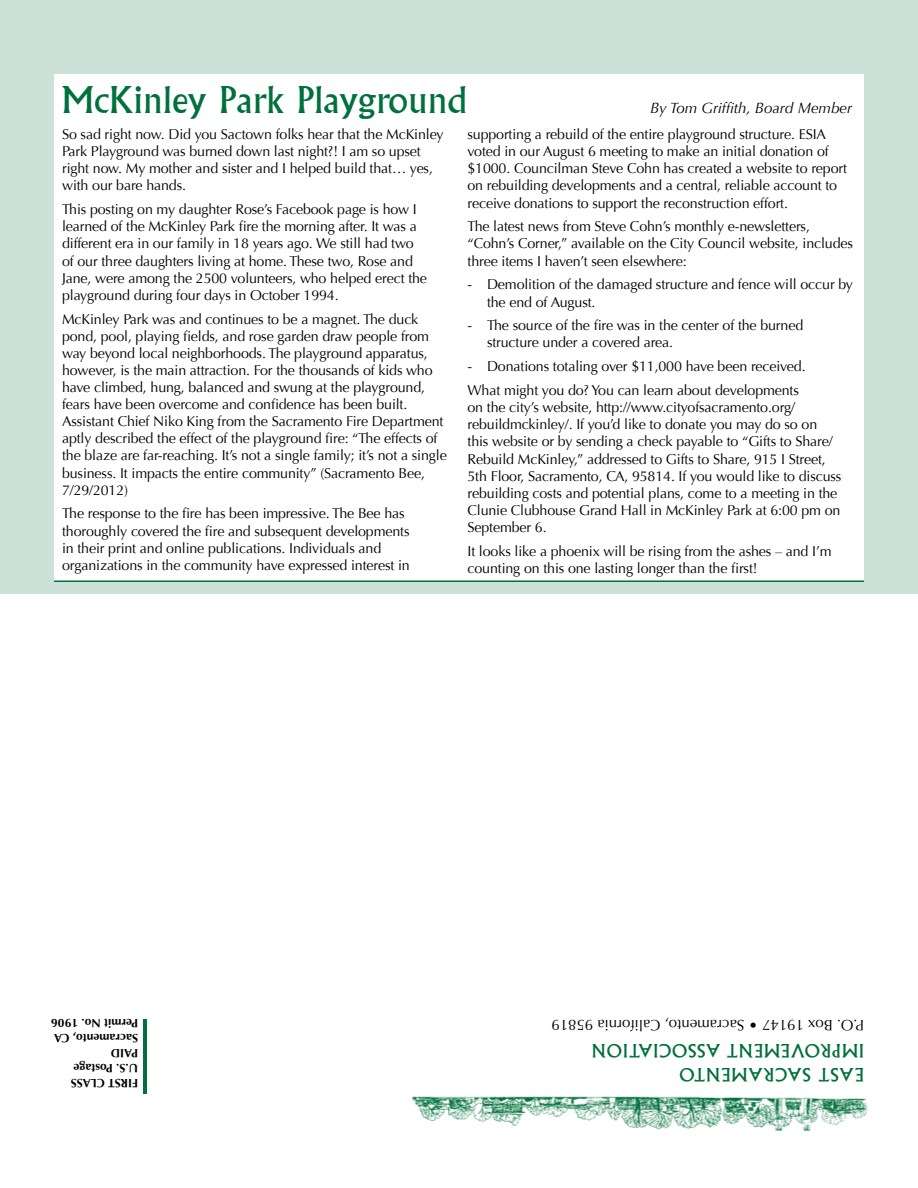
<style>
.page{position:relative;width:918px;height:1188px;background:#fff}
.page>*{position:absolute;margin:0;border:0;box-sizing:border-box;transform-origin:0 0}
.t1{font:36px "Albertus";color:#00703c}
.t2{font:18px "Albertus";letter-spacing:.05em;color:#00703c}
.t3{font:15px "Optima";color:#000}
.t4{font:italic 15px "Optima";color:#000}
.t5{font:14.25px/17.1px "Optima";letter-spacing:-.01em;color:#000}
.t6{font:700 12px/15px "Optima";color:#000}
</style>
<div class="page">
<div style="left:0;top:0;width:918px;height:594px;background:#cce2d8"></div>
<img style="left:411px;top:1096px;width:457px;height:36px">
<hr style="left:143px;top:1019px;width:4px;height:75px;background:#00703c">
<div style="left:54px;top:74px;width:810px;height:507px;background:#fff"></div>
<hr style="left:54px;top:580px;width:810px;height:2px;background:#00703c">
<h1 class="t1" style="left:62px;top:78px;width:407px">McKinley Park Playground</h1>
<p class="t4" style="left:650px;top:99px;width:204px">By Tom Griffith, Board Member</p>
<p class="t5" style="left:62px;top:126px;width:383px">So sad right now. Did you Sactown folks hear that the McKinley Park Playground was burned down last night?! I am so upset right now. My mother and sister and I helped build that… yes, with our bare hands.</p>
<p class="t5" style="left:62px;top:201px;width:367px">This posting on my daughter Rose’s Facebook page is how I learned of the McKinley Park fire the morning after. It was a different era in our family in 18 years ago. We still had two of our three daughters living at home. These two, Rose and Jane, were among the 2500 volunteers, who helped erect the playground during four days in October 1994.</p>
<p class="t5" style="left:62px;top:310px;width:386px">McKinley Park was and continues to be a magnet. The duck pond, pool, playing fields, and rose garden draw people from way beyond local neighborhoods. The playground apparatus, however, is the main attraction. For the thousands of kids who have climbed, hung, balanced and swung at the playground, fears have been overcome and confidence has been built.<br>Assistant Chief Niko King from the Sacramento Fire Department aptly described the effect of the playground fire: “The effects of the blaze are far-reaching. It’s not a single family; it’s not a single business. It impacts the entire community” (Sacramento Bee, 7/29/2012)</p>
<p class="t5" style="left:62px;top:505px;width:349px">The response to the fire has been impressive. The Bee has thoroughly covered the fire and subsequent developments in their print and online publications. Individuals and organizations in the community have expressed interest in</p>
<p class="t5" style="left:468px;top:126px;width:381px">supporting a rebuild of the entire playground structure. ESIA voted in our August 6 meeting to make an initial donation of $1000. Councilman Steve Cohn has created a website to report on rebuilding developments and a central, reliable account to receive donations to support the reconstruction effort.</p>
<p class="t5" style="left:468px;top:218px;width:387px">The latest news from Steve Cohn’s monthly e-newsletters, “Cohn’s Corner,” available on the City Council website, includes three items I haven’t seen elsewhere:</p>
<p class="t5" style="left:487px;top:276px;width:368px;text-indent:-19px">- Demolition of the damaged structure and fence will occur by the end of August.</p>
<p class="t5" style="left:487px;top:317px;width:318px;text-indent:-19px">- The source of the fire was in the center of the burned structure under a covered area.</p>
<p class="t5" style="left:468px;top:355px;width:340px;line-height:23.9px">- Donations totaling over $11,000 have been received.<br>What might you do? You can learn about developments</p>
<p class="t5" style="left:468px;top:399px;width:375px">on the city’s website, http://www.cityofsacramento.org/ rebuildmckinley/. If you’d like to donate you may do so on this website or by sending a check payable to “Gifts to Share/ Rebuild McKinley,” addressed to Gifts to Share, 915 I Street, 5th Floor, Sacramento, CA, 95814. If you would like to discuss rebuilding costs and potential plans, come to a meeting in the Clunie Clubhouse Grand Hall in McKinley Park at 6:00 pm on September 6.</p>
<p class="t5" style="left:468px;top:543px;width:366px">It looks like a phoenix will be rising from the ashes – and I’m counting on this one lasting longer than the first!</p>
<p class="t6" style="left:138px;top:1091px;width:88px;rotate:-180deg">FIRST CLASS<br>U.S. Postage<br>PAID<br>Sacramento, CA<br>Permit No. 1906</p>
<p class="t3" style="left:864px;top:1034px;width:314px;rotate:-180deg">P.O. Box 19147 • Sacramento, California 95819</p>
<p class="t2" style="left:628px;top:1061px;width:38px;rotate:-180deg">ION</p>
<p class="t2" style="left:687px;top:1061px;width:48px;rotate:-180deg">OCIAT</p>
<p class="t2" style="left:753px;top:1061px;width:45px;rotate:-180deg">NT ASS</p>
<p class="t2" style="left:864px;top:1061px;width:87px;rotate:-180deg">MI RP OVEME</p>
<p class="t2" style="left:721px;top:1085px;width:43px;rotate:-180deg">NTO</p>
<p class="t2" style="left:787px;top:1085px;width:27px;rotate:-180deg">CRAME</p>
<p class="t2" style="left:811px;top:1085px;width:13px;rotate:-180deg">SA</p>
<p class="t2" style="left:864px;top:1085px;width:13px;rotate:-180deg">EAST</p>
</div>
